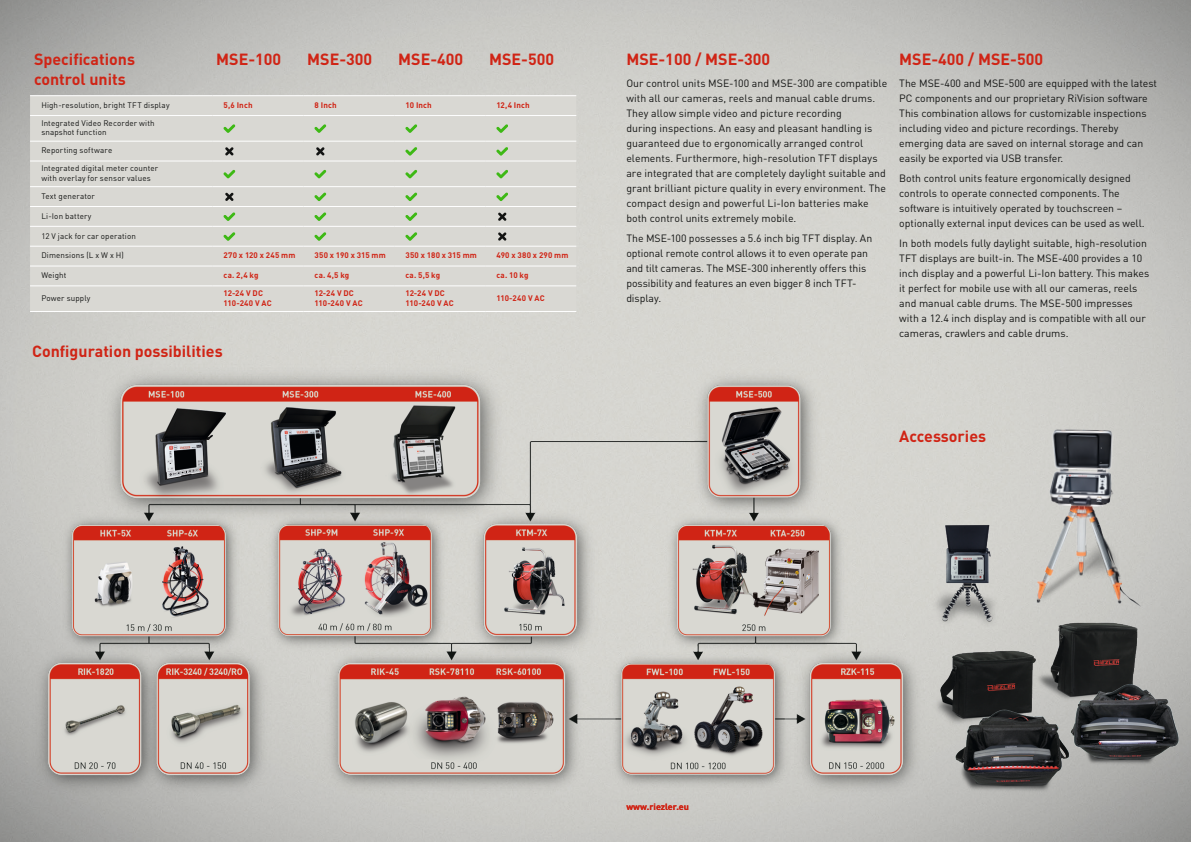
<style>
.page{position:relative;width:1191px;height:842px;background:#fff}
.page>*{position:absolute;margin:0;border:0;box-sizing:border-box;transform-origin:0 0}
.t1{font:700 16px/20px "DIN Pro";color:#d02415}
.t2{font:10.5px/15px "DIN Pro";color:#131413}
.t3{font:700 9px "DIN Pro";color:#d02415}
.t4{font:8px/9.6px "DIN Pro";letter-spacing:.015em;color:#131413}
.t5{font:700 8px/9.6px "DIN Pro";letter-spacing:.02em;color:#d02415}
</style>
<div class="page">
<img style="left:0;top:290px;width:1191px;height:547px">
<img style="left:1036px;top:428px;width:111px;height:179px">
<img style="left:906px;top:488px;width:125px;height:168px">
<img style="left:926px;top:640px;width:106px;height:90px">
<img style="left:1032px;top:622px;width:128px;height:81px">
<img style="left:948px;top:703px;width:128px;height:90px">
<img style="left:1062px;top:679px;width:129px;height:89px">
<div style="left:30px;top:96px;width:546px;height:215px;background:#d9d8d3"></div>
<hr style="left:30px;top:115px;width:182px;height:1px;background:#fff">
<hr style="left:212px;top:115px;width:91px;height:1px;background:#fff">
<hr style="left:303px;top:115px;width:91px;height:1px;background:#fff">
<hr style="left:394px;top:115px;width:91px;height:1px;background:#fff">
<hr style="left:485px;top:115px;width:91px;height:1px;background:#fff">
<hr style="left:30px;top:141px;width:182px;height:1px;background:#fff">
<hr style="left:30px;top:160px;width:182px;height:1px;background:#fff">
<hr style="left:30px;top:186px;width:182px;height:1px;background:#fff">
<hr style="left:30px;top:206px;width:182px;height:1px;background:#fff">
<hr style="left:30px;top:226px;width:182px;height:1px;background:#fff">
<hr style="left:212px;top:141px;width:91px;height:1px;background:#fff">
<hr style="left:212px;top:160px;width:91px;height:1px;background:#fff">
<hr style="left:212px;top:186px;width:91px;height:1px;background:#fff">
<hr style="left:212px;top:206px;width:91px;height:1px;background:#fff">
<hr style="left:212px;top:226px;width:91px;height:1px;background:#fff">
<hr style="left:303px;top:141px;width:91px;height:1px;background:#fff">
<hr style="left:394px;top:141px;width:91px;height:1px;background:#fff">
<hr style="left:485px;top:141px;width:91px;height:1px;background:#fff">
<hr style="left:303px;top:160px;width:91px;height:1px;background:#fff">
<hr style="left:394px;top:160px;width:91px;height:1px;background:#fff">
<hr style="left:485px;top:160px;width:91px;height:1px;background:#fff">
<hr style="left:303px;top:186px;width:91px;height:1px;background:#fff">
<hr style="left:394px;top:186px;width:91px;height:1px;background:#fff">
<hr style="left:485px;top:186px;width:91px;height:1px;background:#fff">
<hr style="left:303px;top:206px;width:91px;height:1px;background:#fff">
<hr style="left:394px;top:206px;width:91px;height:1px;background:#fff">
<hr style="left:485px;top:206px;width:91px;height:1px;background:#fff">
<hr style="left:303px;top:226px;width:91px;height:1px;background:#fff">
<hr style="left:394px;top:226px;width:91px;height:1px;background:#fff">
<hr style="left:485px;top:226px;width:91px;height:1px;background:#fff">
<hr style="left:30px;top:246px;width:182px;height:1px;background:#fff">
<hr style="left:30px;top:265px;width:182px;height:1px;background:#fff">
<hr style="left:212px;top:246px;width:91px;height:1px;background:#fff">
<hr style="left:212px;top:265px;width:91px;height:1px;background:#fff">
<hr style="left:303px;top:246px;width:91px;height:1px;background:#fff">
<hr style="left:394px;top:246px;width:91px;height:1px;background:#fff">
<hr style="left:485px;top:246px;width:91px;height:1px;background:#fff">
<hr style="left:303px;top:265px;width:91px;height:1px;background:#fff">
<hr style="left:394px;top:265px;width:91px;height:1px;background:#fff">
<hr style="left:485px;top:265px;width:91px;height:1px;background:#fff">
<hr style="left:30px;top:285px;width:182px;height:1px;background:#fff">
<hr style="left:212px;top:285px;width:91px;height:1px;background:#fff">
<hr style="left:303px;top:285px;width:91px;height:1px;background:#fff">
<hr style="left:394px;top:285px;width:91px;height:1px;background:#fff">
<hr style="left:485px;top:285px;width:91px;height:1px;background:#fff">
<hr style="left:30px;top:311px;width:182px;height:1px;background:#fff">
<hr style="left:212px;top:311px;width:91px;height:1px;background:#fff">
<hr style="left:303px;top:311px;width:91px;height:1px;background:#fff">
<hr style="left:394px;top:311px;width:91px;height:1px;background:#fff">
<hr style="left:485px;top:311px;width:91px;height:1px;background:#fff">
<svg style="left:224px;top:124px;width:11px;height:9px"></svg>
<svg style="left:314px;top:124px;width:12px;height:9px"></svg>
<svg style="left:405px;top:124px;width:12px;height:9px"></svg>
<svg style="left:496px;top:124px;width:12px;height:9px"></svg>
<svg style="left:225px;top:147px;width:9px;height:9px"></svg>
<svg style="left:316px;top:147px;width:8px;height:9px"></svg>
<svg style="left:405px;top:147px;width:12px;height:9px"></svg>
<svg style="left:496px;top:147px;width:12px;height:9px"></svg>
<svg style="left:224px;top:170px;width:11px;height:9px"></svg>
<svg style="left:314px;top:170px;width:12px;height:9px"></svg>
<svg style="left:405px;top:170px;width:12px;height:9px"></svg>
<svg style="left:496px;top:170px;width:12px;height:9px"></svg>
<svg style="left:225px;top:193px;width:9px;height:8px"></svg>
<svg style="left:314px;top:192px;width:12px;height:9px"></svg>
<svg style="left:405px;top:192px;width:12px;height:9px"></svg>
<svg style="left:496px;top:192px;width:12px;height:9px"></svg>
<svg style="left:224px;top:212px;width:11px;height:9px"></svg>
<svg style="left:314px;top:212px;width:12px;height:9px"></svg>
<svg style="left:405px;top:212px;width:12px;height:9px"></svg>
<svg style="left:498px;top:212px;width:8px;height:9px"></svg>
<svg style="left:224px;top:232px;width:11px;height:9px"></svg>
<svg style="left:314px;top:232px;width:12px;height:9px"></svg>
<svg style="left:405px;top:232px;width:12px;height:9px"></svg>
<svg style="left:498px;top:232px;width:8px;height:9px"></svg>
<h1 class="t1" style="left:34px;top:49px;width:102px">Specifications control units</h1>
<h1 class="t1" style="left:216px;top:49px;width:66px">MSE-100</h1>
<h1 class="t1" style="left:307px;top:49px;width:66px">MSE-300</h1>
<h1 class="t1" style="left:398px;top:49px;width:66px">MSE-400</h1>
<h1 class="t1" style="left:489px;top:49px;width:66px">MSE-500</h1>
<p class="t4" style="left:41px;top:100px;width:130px">High-resolution, bright TFT display</p>
<p class="t5" style="left:224px;top:100px;width:30px">5,6 Inch</p>
<p class="t5" style="left:314px;top:100px;width:24px">8 Inch</p>
<p class="t5" style="left:405px;top:100px;width:28px">10 Inch</p>
<p class="t5" style="left:496px;top:100px;width:35px">12,4 Inch</p>
<p class="t4" style="left:41px;top:118px;width:115px">Integrated Video Recorder with snapshot function</p>
<p class="t4" style="left:41px;top:145px;width:72px">Reporting software</p>
<p class="t4" style="left:41px;top:163px;width:118px">Integrated digital meter counter with overlay for sensor values</p>
<p class="t4" style="left:41px;top:191px;width:55px">Text generator</p>
<p class="t4" style="left:41px;top:211px;width:52px">Li-Ion battery</p>
<p class="t4" style="left:41px;top:231px;width:96px">12 V jack for car operation</p>
<p class="t4" style="left:41px;top:250px;width:84px">Dimensions (L x W x H)</p>
<p class="t5" style="left:224px;top:250px;width:73px">270 x 120 x 245 mm</p>
<p class="t5" style="left:314px;top:250px;width:73px">350 x 190 x 315 mm</p>
<p class="t5" style="left:405px;top:250px;width:73px">350 x 180 x 315 mm</p>
<p class="t5" style="left:496px;top:250px;width:73px">490 x 380 x 290 mm</p>
<p class="t4" style="left:41px;top:270px;width:27px">Weight</p>
<p class="t5" style="left:224px;top:270px;width:36px">ca. 2,4 kg</p>
<p class="t5" style="left:314px;top:270px;width:36px">ca. 4,5 kg</p>
<p class="t5" style="left:405px;top:270px;width:36px">ca. 5,5 kg</p>
<p class="t5" style="left:496px;top:270px;width:33px">ca. 10 kg</p>
<p class="t4" style="left:41px;top:293px;width:51px">Power supply</p>
<p class="t5" style="left:224px;top:288px;width:50px">12-24 V DC<br>110-240 V AC</p>
<p class="t5" style="left:314px;top:288px;width:50px">12-24 V DC<br>110-240 V AC</p>
<p class="t5" style="left:405px;top:288px;width:50px">12-24 V DC<br>110-240 V AC</p>
<p class="t5" style="left:496px;top:293px;width:50px">110-240 V AC</p>
<h1 class="t1" style="left:32px;top:340px;width:192px">Configuration possibilities</h1>
<h1 class="t1" style="left:626px;top:49px;width:145px">MSE-100 / MSE-300</h1>
<h1 class="t1" style="left:899px;top:49px;width:145px">MSE-400 / MSE-500</h1>
<p class="t2" style="left:626px;top:75px;width:262px">Our control units MSE-100 and MSE-300 are compatible with all our cameras, reels and manual cable drums.<br>They allow simple video and picture recording<br>during inspections. An easy and pleasant handling is guaranteed due to ergonomically arranged control elements. Furthermore, high-resolution TFT displays are integrated that are completely daylight suitable and grant brilliant picture quality in every environment. The compact design and powerful Li-Ion batteries make both control units extremely mobile.</p>
<p class="t2" style="left:626px;top:230px;width:247px">The MSE-100 possesses a 5.6 inch big TFT display. An optional remote control allows it to even operate pan and tilt cameras. The MSE-300 inherently offers this possibility and features an even bigger 8 inch TFT&shy;display.</p>
<p class="t2" style="left:899px;top:75px;width:259px">The MSE-400 and MSE-500 are equipped with the latest PC components and our proprietary RiVision software This combination allows for customizable inspections including video and picture recordings. Thereby emerging data are saved on internal storage and can easily be exported via USB transfer.</p>
<p class="t2" style="left:899px;top:170px;width:247px">Both control units feature ergonomically designed controls to operate connected components. The software is intuitively operated by touchscreen – optionally external input devices can be used as well.</p>
<p class="t2" style="left:899px;top:235px;width:251px">In both models fully daylight suitable, high-resolution TFT displays are built-in. The MSE-400 provides a 10 inch display and a powerful Li-Ion battery. This makes it perfect for mobile use with all our cameras, reels and manual cable drums. The MSE-500 impresses with a 12.4 inch display and is compatible with all our cameras, crawlers and cable drums.</p>
<h1 class="t1" style="left:899px;top:425px;width:88px">Accessories</h1>
<p class="t3" style="left:626px;top:801px;width:64px">www.riezler.eu</p>
</div>
